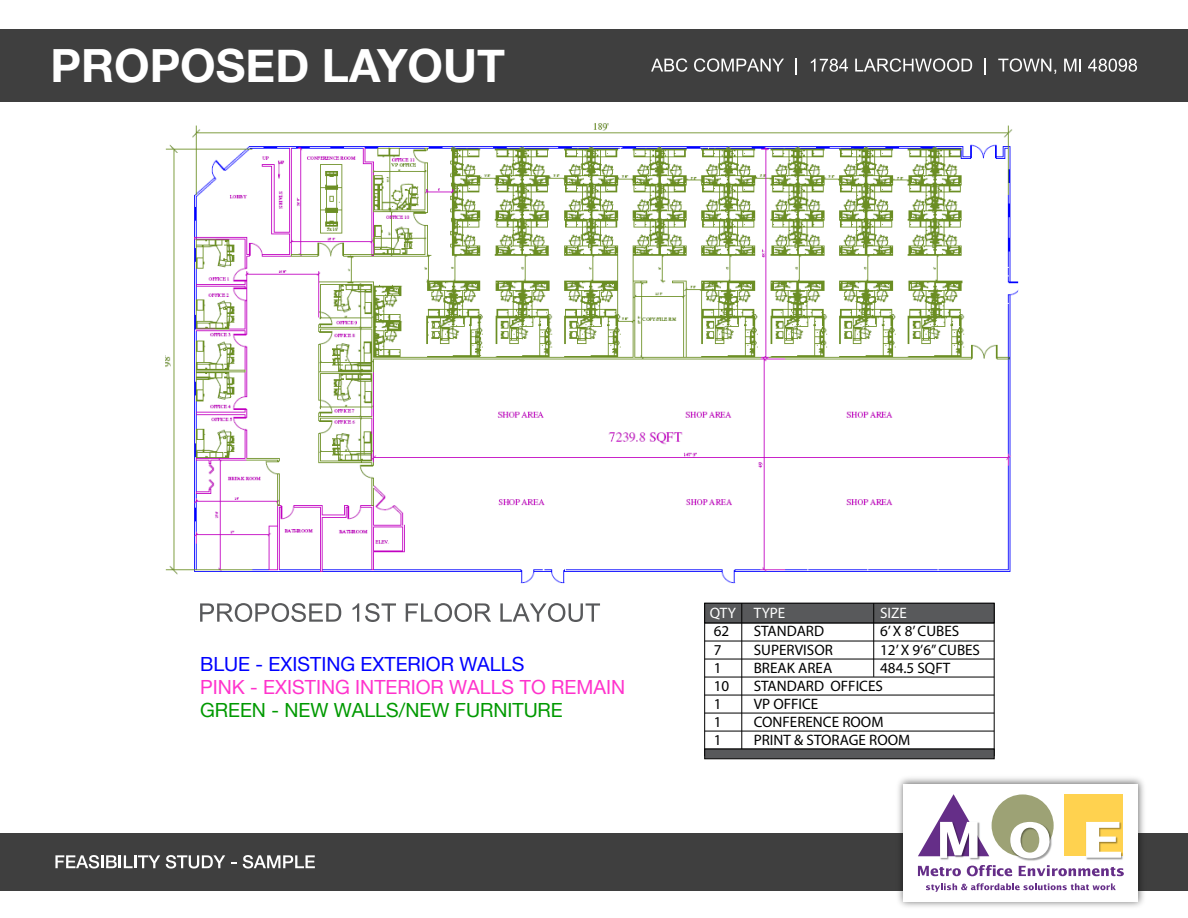
<style>
.page{position:relative;width:1188px;height:918px;background:#fff}
.page>*{position:absolute;margin:0;border:0;box-sizing:border-box;transform-origin:0 0}
.t1{font:700 45.75px "Helvetica Neue";color:#fff}
.t2{font:19.5px "Helvetica Neue";color:#f3c}
.t3{font:19.5px "Helvetica Neue";color:#090}
.t4{font:19.5px "Helvetica Neue";color:#00f}
.t5{font:15.15px "Myriad Pro";color:#000}
.t6{font:15.15px "Myriad Pro";color:#fff}
</style>
<div class="page">
<div style="left:0;top:29px;width:1188px;height:73px;background:#3f3f3f"></div>
<div style="left:0;top:833px;width:1188px;height:57px;background:#3f3f3f"></div>
<svg style="left:55px;top:855px;width:105px;height:14px"></svg>
<svg style="left:166px;top:855px;width:59px;height:14px"></svg>
<svg style="left:243px;top:855px;width:72px;height:14px"></svg>
<img style="left:891px;top:778px;width:260px;height:129px">
<div style="left:904px;top:784px;width:234px;height:118px;background:#fff"></div>
<svg style="left:918px;top:866px;width:43px;height:10px"></svg>
<svg style="left:967px;top:865px;width:45px;height:11px"></svg>
<svg style="left:1019px;top:865px;width:105px;height:11px"></svg>
<div style="left:1064px;top:794px;width:58px;height:62px;background:#ffd24f"></div>
<div style="left:992px;top:794px;width:62px;height:63px;background:#9da275;border-radius:50%"></div>
<img style="left:940px;top:858px;width:40px;height:2px">
<svg style="left:918px;top:794px;width:71px;height:64px"></svg>
<img style="left:1009px;top:821px;width:43px;height:40px">
<svg style="left:1010px;top:822px;width:40px;height:36px"></svg>
<img style="left:1086px;top:821px;width:37px;height:39px">
<svg style="left:1086px;top:822px;width:35px;height:36px"></svg>
<svg style="left:926px;top:883px;width:190px;height:9px"></svg>
<svg style="left:651px;top:58px;width:36px;height:14px"></svg>
<svg style="left:694px;top:58px;width:90px;height:14px"></svg>
<svg style="left:796px;top:58px;width:1px;height:17px"></svg>
<svg style="left:811px;top:59px;width:37px;height:13px"></svg>
<svg style="left:855px;top:58px;width:117px;height:14px"></svg>
<svg style="left:985px;top:58px;width:1px;height:17px"></svg>
<svg style="left:998px;top:58px;width:58px;height:16px"></svg>
<svg style="left:1064px;top:59px;width:17px;height:13px"></svg>
<svg style="left:1088px;top:59px;width:49px;height:13px"></svg>
<img style="left:165px;top:123px;width:853px;height:461px">
<svg style="left:200px;top:603px;width:141px;height:19px"></svg>
<svg style="left:353px;top:603px;width:6px;height:19px"></svg>
<svg style="left:365px;top:603px;width:31px;height:19px"></svg>
<svg style="left:406px;top:603px;width:85px;height:19px"></svg>
<svg style="left:500px;top:603px;width:100px;height:19px"></svg>
<hr style="left:705px;top:641px;width:289px;height:1px;background:#000">
<hr style="left:705px;top:623px;width:289px;height:1px;background:#000">
<hr style="left:705px;top:659px;width:289px;height:1px;background:#000">
<hr style="left:705px;top:677px;width:289px;height:1px;background:#000">
<hr style="left:705px;top:695px;width:289px;height:1px;background:#000">
<hr style="left:705px;top:713px;width:289px;height:1px;background:#000">
<hr style="left:705px;top:731px;width:289px;height:1px;background:#000">
<div style="left:705px;top:603px;width:289px;height:20px;background:#58595b;border:1px solid #000"></div>
<hr style="left:742px;top:603px;width:1px;height:153px;background:#000">
<hr style="left:873px;top:603px;width:1px;height:74px;background:#000">
<div style="left:705px;top:749px;width:289px;height:10px;background:#58595b;border:1px solid #000"></div>
<h1 class="t1" style="left:51px;top:30px;width:456px">PROPOSED LAYOUT</h1>
<p class="t4" style="left:200px;top:650px;width:326px">BLUE - EXISTING EXTERIOR WALLS</p>
<p class="t2" style="left:200px;top:673px;width:427px">PINK - EXISTING INTERIOR WALLS TO REMAIN</p>
<p class="t3" style="left:200px;top:696px;width:364px">GREEN - NEW WALLS/NEW FURNITURE</p>
<p class="t6" style="left:710px;top:604px;width:77px">QTY TYPE</p>
<p class="t6" style="left:880px;top:604px;width:28px">SIZE</p>
<p class="t5" style="left:714px;top:622px;width:17px">62</p>
<p class="t5" style="left:754px;top:622px;width:72px">STANDARD</p>
<p class="t5" style="left:880px;top:622px;width:81px">6’ X 8’ CUBES</p>
<p class="t5" style="left:714px;top:640px;width:9px">7</p>
<p class="t5" style="left:754px;top:640px;width:81px">SUPERVISOR</p>
<p class="t5" style="left:880px;top:640px;width:101px">12’ X 9’6” CUBES</p>
<p class="t5" style="left:714px;top:658px;width:9px">1</p>
<p class="t5" style="left:754px;top:658px;width:80px">BREAK AREA</p>
<p class="t5" style="left:880px;top:658px;width:72px">484.5 SQFT</p>
<p class="t5" style="left:714px;top:676px;width:17px">10</p>
<p class="t5" style="left:754px;top:676px;width:131px">STANDARD OFFICES</p>
<p class="t5" style="left:714px;top:695px;width:9px">1</p>
<p class="t5" style="left:754px;top:695px;width:66px">VP OFFICE</p>
<p class="t5" style="left:714px;top:713px;width:9px">1</p>
<p class="t5" style="left:754px;top:713px;width:131px">CONFERENCE ROOM</p>
<p class="t5" style="left:714px;top:731px;width:9px">1</p>
<p class="t5" style="left:754px;top:731px;width:158px">PRINT &amp; STORAGE ROOM</p>
</div>
